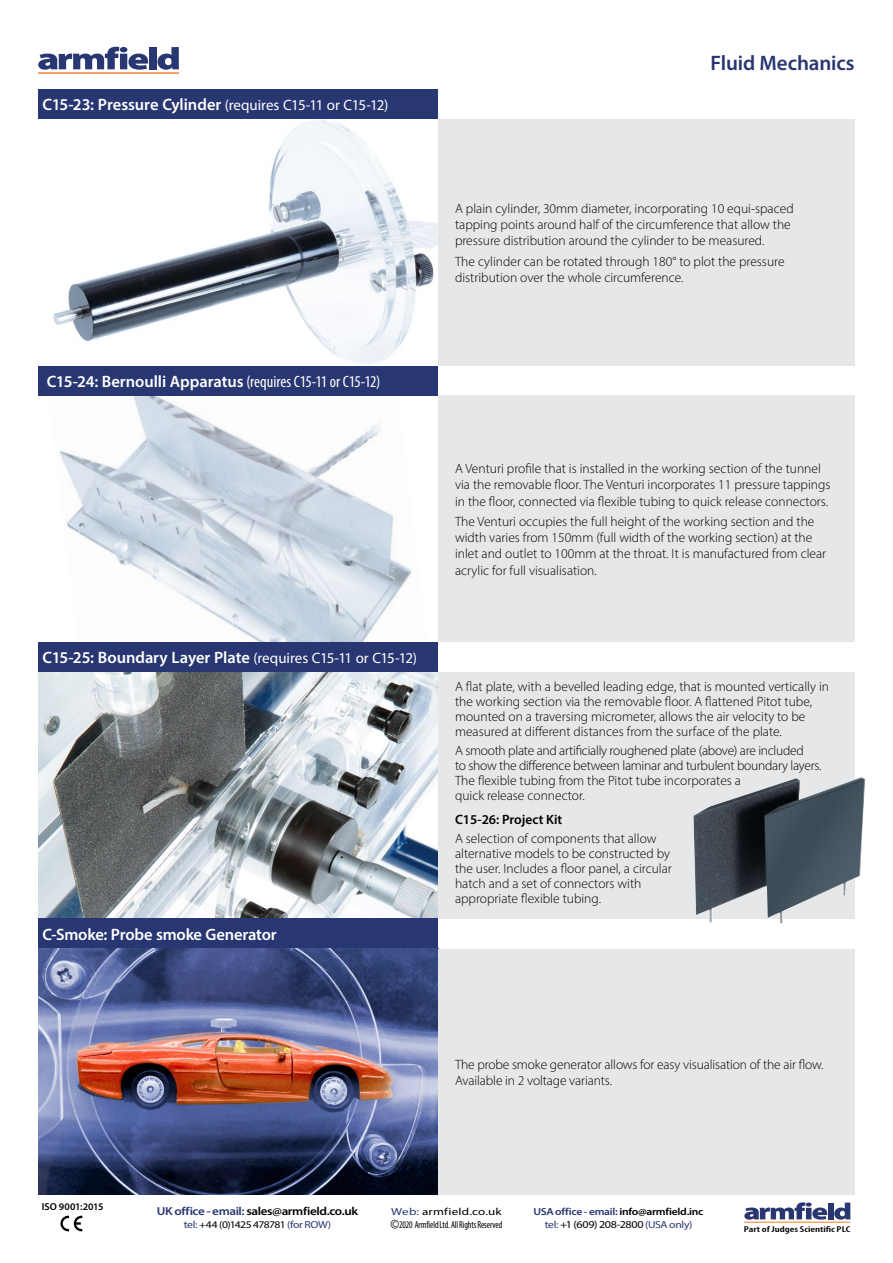
<style>
.page{position:relative;width:893px;height:1263px;background:#fff}
.page>*{position:absolute;margin:0;border:0;box-sizing:border-box;transform-origin:0 0}
.t1{font:600 21px "Myriad Pro";letter-spacing:-.01em;color:#283671}
.t2{font:600 16.5px "Myriad Pro";letter-spacing:-.01em;color:#fff}
.t3{font:15px "Myriad Pro";letter-spacing:-.005em;color:#fff}
.t4{font:300 13.5px/16.2px "Myriad Pro";color:#000}
.t5{font:300 13.5px/15px "Myriad Pro";letter-spacing:-.02em;color:#000}
.t6{font:600 13.5px "Myriad Pro";color:#000}
.t7{font:600 11.55px "Myriad Pro";letter-spacing:-.03em;color:#000;scale:1.13 1}
.t8{font:10.65px "Myriad Pro";letter-spacing:-.02em;color:#000;scale:1.14 1}
.t9{font:600 10.2px "Myriad Pro";letter-spacing:-.025em;color:#000;scale:1.14 1}
.t10{font:10.2px "Myriad Pro";letter-spacing:-.025em;color:#000;scale:1.14 1}
.t11{font:10.2px "Myriad Pro";letter-spacing:.015em;color:#000;scale:1.29 1}
.t12{font:600 10.2px "Myriad Pro";color:#000}
.t13{font:condensed 10.05px "Myriad Pro";letter-spacing:-.01em;color:#000;scale:.9 1}
.t14{font:600 condensed 8.55px "Myriad Pro";letter-spacing:-.005em;color:#000;scale:1.39 1}
.s1{font-weight:600;font-size:16.5px}
.s2{font-weight:400;font-stretch:condensed}
.s3{font-weight:400;font-size:15px}
.s4{color:#283671}
.s5{font-size:14.4px}
.s6{font-size:10.2px;color:#283671}
</style>
<div class="page">
<svg style="left:744px;top:1202px;width:83px;height:18px"></svg>
<div style="left:828px;top:1202px;width:5px;height:17px;background:#283671"></div>
<svg style="left:834px;top:1202px;width:16px;height:18px"></svg>
<hr style="left:744px;top:1222px;width:106px;height:1px;background:#f58025">
<svg style="left:60px;top:1216px;width:22px;height:15px"></svg>
<svg style="left:38px;top:47px;width:110px;height:23px"></svg>
<div style="left:149px;top:47px;width:7px;height:22px;background:#283671"></div>
<svg style="left:157px;top:47px;width:22px;height:23px"></svg>
<hr style="left:38px;top:72px;width:141px;height:2px;background:#f58025">
<img style="left:38px;top:672px;width:400px;height:246px">
<img style="left:59px;top:396px;width:353px;height:246px">
<img style="left:53px;top:120px;width:385px;height:245px">
<img style="left:38px;top:948px;width:400px;height:247px">
<div style="left:38px;top:366px;width:400px;height:30px;background:#283671"></div>
<div style="left:438px;top:395px;width:416px;height:247px;background:#e6e7e8"></div>
<div style="left:38px;top:642px;width:400px;height:30px;background:#283671"></div>
<div style="left:438px;top:672px;width:417px;height:246px;background:#e6e7e8"></div>
<img style="left:693px;top:777px;width:172px;height:147px">
<div style="left:38px;top:89px;width:400px;height:30px;background:#283671"></div>
<div style="left:438px;top:119px;width:417px;height:247px;background:#e6e7e8"></div>
<div style="left:38px;top:918px;width:400px;height:30px;background:#283671"></div>
<div style="left:438px;top:949px;width:417px;height:246px;background:#e6e7e8"></div>
<p class="t3" style="left:43px;top:96px;width:347px"><span class="s1">C15-23: Pressure Cylinder</span> (requires C15-11 or C15-12)</p>
<p class="t2" style="left:47px;top:371px;width:335px">C15-24: Bernoulli Apparatus <span class="s2">(requires C15-11 or C15-12)</span></p>
<p class="t2" style="left:43px;top:647px;width:376px">C15-25: Boundary Layer Plate <span class="s3">(requires C15-11 or C15-12)</span></p>
<p class="t2" style="left:43px;top:923px;width:236px">C-Smoke: Probe smoke Generator</p>
<h1 class="t1" style="left:711px;top:49px;width:146px">Fluid Mechanics</h1>
<p class="t4" style="left:455px;top:200px;width:340px">A plain cylinder, 30mm diameter, incorporating 10 equi-spaced tapping points around half of the circumference that allow the pressure distribution around the cylinder to be measured.</p>
<p class="t4" style="left:455px;top:253px;width:331px">The cylinder can be rotated through 180° to plot the pressure distribution over the whole circumference.</p>
<p class="t4" style="left:455px;top:460px;width:377px">A Venturi profile that is installed in the working section of the tunnel via the removable floor. The Venturi incorporates 11 pressure tappings in the floor, connected via flexible tubing to quick release connectors.</p>
<p class="t4" style="left:455px;top:513px;width:373px">The Venturi occupies the full height of the working section and the width varies from 150mm (full width of the working section) at the inlet and outlet to 100mm at the throat. It is manufactured from clear acrylic for full visualisation.</p>
<p class="t4" style="left:455px;top:679px;width:376px;line-height:15px">A flat plate, with a bevelled leading edge, that is mounted vertically in the working section via the removable floor. A flattened Pitot tube, mounted on a traversing micrometer, allows the air velocity to be measured at different distances from the surface of the plate.</p>
<p class="t5" style="left:455px;top:743px;width:368px">A smooth plate and artificially roughened plate (above) are included<br>to show the difference between laminar and turbulent boundary layers.<br>The flexible tubing from the Pitot tube incorporates a<br>quick release connector.</p>
<p class="t6" style="left:455px;top:811px;width:109px">C15-26: Project Kit</p>
<p class="t4" style="left:455px;top:831px;width:218px;line-height:15px">A selection of components that allow alternative models to be constructed by the user. Includes a floor panel, a circular hatch and a set of connectors with appropriate flexible tubing.</p>
<p class="t4" style="left:455px;top:1056px;width:370px">The probe smoke generator allows for easy visualisation of the air flow.<br>Available in 2 voltage variants.</p>
<p class="t12" style="left:42px;top:1200px;width:63px">ISO 9001:2015</p>
<p class="t7" style="left:157px;top:1203px;width:180px"><span class="s4">UK office - email:</span> sales@armfield.co.uk</p>
<p class="t10" style="left:184px;top:1218px;width:131px"><span class="s4">tel:</span> +44 (0)1425 478781 <span class="s4">(for ROW)</span></p>
<p class="t11" style="left:391px;top:1205px;width:87px"><span class="s4">Web:</span> armfield.co.uk</p>
<p class="t13" style="left:391px;top:1218px;width:126px"><span class="s5">©</span>2020 Armfield Ltd. All Rights Reserved</p>
<p class="t9" style="left:533px;top:1205px;width:151px"><span class="s4">USA office - email:</span> info@armfield.inc</p>
<p class="t8" style="left:545px;top:1218px;width:131px"><span class="s6">tel:</span> +1 (609) 208-2800 <span class="s6">(USA only)</span></p>
<p class="t14" style="left:744px;top:1225px;width:78px">Part of Judges Scientific PLC</p>
</div>
